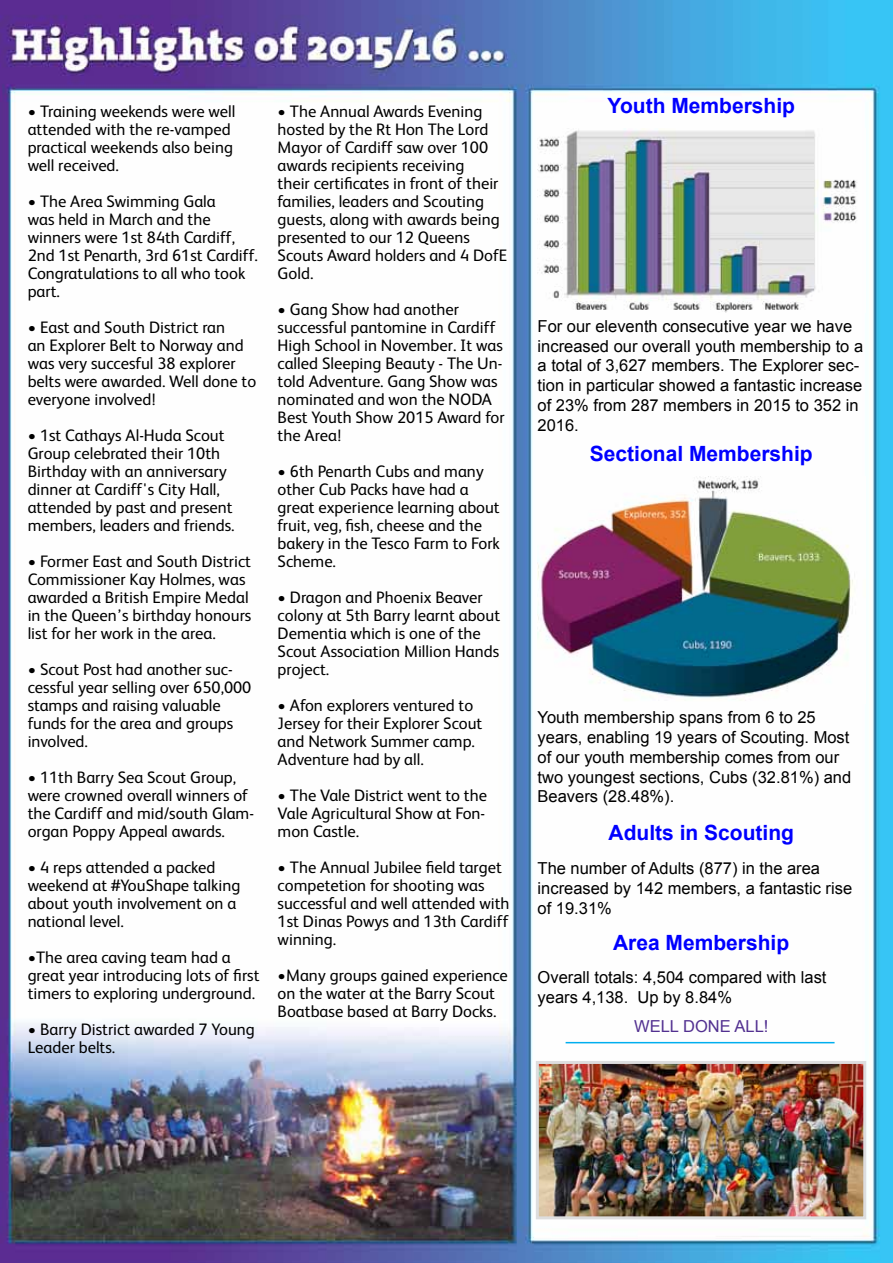
<style>
.page{position:relative;width:893px;height:1263px;background:#fff}
.page>*{position:absolute;margin:0;border:0;box-sizing:border-box;transform-origin:0 0}
.t1{font:700 21px "Arial";color:#00f}
.t2{font:16.65px/18px "FS Albert";color:#000}
.t3{font:16.5px/19.8px "Arial";color:#000}
.t4{font:16.5px "Arial";color:#523090}
</style>
<div class="page">
<img style="left:0;top:0;width:893px;height:1263px">
<img style="left:538px;top:128px;width:327px;height:184px">
<img style="left:538px;top:476px;width:327px;height:227px">
<img style="left:540px;top:1065px;width:322px;height:150px">
<div style="left:536px;top:1061px;width:330px;height:158px;border:3px solid #ddddde"></div>
<hr style="left:566px;top:1042px;width:268px;height:1px;background:#00aeef">
<p class="t2" style="left:28px;top:102px;width:209px">• Training weekends were well attended with the re-vamped practical weekends also being well received.</p>
<p class="t2" style="left:28px;top:192px;width:232px">• The Area Swimming Gala<br>was held in March and the winners were 1st 84th Cardiff,<br>2nd 1st Penarth, 3rd 61st Cardiff.<br>Congratulations to all who took part.</p>
<p class="t2" style="left:28px;top:318px;width:230px">• East and South District ran<br>an Explorer Belt to Norway and was very succesful 38 explorer belts were awarded. Well done to everyone involved!</p>
<p class="t2" style="left:28px;top:426px;width:208px">• 1st Cathays Al-Huda Scout<br>Group celebrated their 10th<br>Birthday with an anniversary dinner at Cardiff's City Hall, attended by past and present members, leaders and friends.</p>
<p class="t2" style="left:28px;top:552px;width:225px">• Former East and South District<br>Commissioner Kay Holmes, was awarded a British Empire Medal in the Queen’s birthday honours list for her work in the area.</p>
<p class="t2" style="left:28px;top:660px;width:225px">• Scout Post had another suc&shy;cessful year selling over 650,000 stamps and raising valuable funds for the area and groups involved.</p>
<p class="t2" style="left:28px;top:768px;width:228px">• 11th Barry Sea Scout Group, were crowned overall winners of the Cardiff and mid/south Glam&shy;organ Poppy Appeal awards.</p>
<p class="t2" style="left:28px;top:858px;width:214px">• 4 reps attended a packed weekend at #YouShape talking about youth involvement on a national level.</p>
<p class="t2" style="left:28px;top:948px;width:233px">•The area caving team had a great year introducing lots of first timers to exploring underground.</p>
<p class="t2" style="left:28px;top:1020px;width:229px">• Barry District awarded 7 Young<br>Leader belts.</p>
<p class="t2" style="left:278px;top:102px;width:231px">• The Annual Awards Evening hosted by the Rt Hon The Lord<br>Mayor of Cardiff saw over 100 awards recipients receiving<br>their certificates in front of their families, leaders and Scouting guests, along with awards being presented to our 12 Queens<br>Scouts Award holders and 4 DofE<br>Gold.</p>
<p class="t2" style="left:278px;top:300px;width:228px">• Gang Show had another successful pantomine in Cardiff<br>High School in November. It was called Sleeping Beauty - The Un&shy;told Adventure. Gang Show was nominated and won the NODA<br>Best Youth Show 2015 Award for the Area!</p>
<p class="t2" style="left:278px;top:462px;width:224px">• 6th Penarth Cubs and many other Cub Packs have had a great experience learning about fruit, veg, fish, cheese and the bakery in the Tesco Farm to Fork<br>Scheme.</p>
<p class="t2" style="left:278px;top:588px;width:224px">• Dragon and Phoenix Beaver colony at 5th Barry learnt about<br>Dementia which is one of the<br>Scout Association Million Hands project.</p>
<p class="t2" style="left:278px;top:696px;width:206px">• Afon explorers ventured to<br>Jersey for their Explorer Scout and Network Summer camp.<br>Adventure had by all.</p>
<p class="t2" style="left:278px;top:786px;width:211px;text-align:justify">• The Vale District went to the Vale Agricultural Show at Fon&shy;mon Castle.</p>
<p class="t2" style="left:278px;top:858px;width:233px">• The Annual Jubilee field target competetion for shooting was successful and well attended with<br>1st Dinas Powys and 13th Cardiff winning.</p>
<p class="t2" style="left:278px;top:966px;width:232px">•Many groups gained experience on the water at the Barry Scout<br>Boatbase based at Barry Docks.</p>
<p class="t1" style="left:608px;top:92px;width:189px">Youth Membership</p>
<p class="t3" style="left:538px;top:316px;width:327px">For our eleventh consecutive year we have increased our overall youth membership to a a total of 3,627 members. The Explorer sec&shy;tion in particular showed a fantastic increase of 23% from 287 members in 2015 to 352 in 2016.</p>
<p class="t1" style="left:590px;top:440px;width:224px">Sectional Membership</p>
<p class="t3" style="left:538px;top:708px;width:315px">Youth membership spans from 6 to 25 years, enabling 19 years of Scouting. Most of our youth membership comes from our two youngest sections, Cubs (32.81%) and Beavers (28.48%).</p>
<p class="t1" style="left:609px;top:819px;width:187px">Adults in Scouting</p>
<p class="t3" style="left:538px;top:859px;width:316px">The number of Adults (877) in the area increased by 142 members, a fantastic rise of 19.31%</p>
<p class="t1" style="left:613px;top:929px;width:178px">Area Membership</p>
<p class="t3" style="left:538px;top:968px;width:290px">Overall totals: 4,504 compared with last years 4,138. Up by 8.84%</p>
<p class="t4" style="left:634px;top:1015px;width:136px">WELL DONE ALL!</p>
</div>
